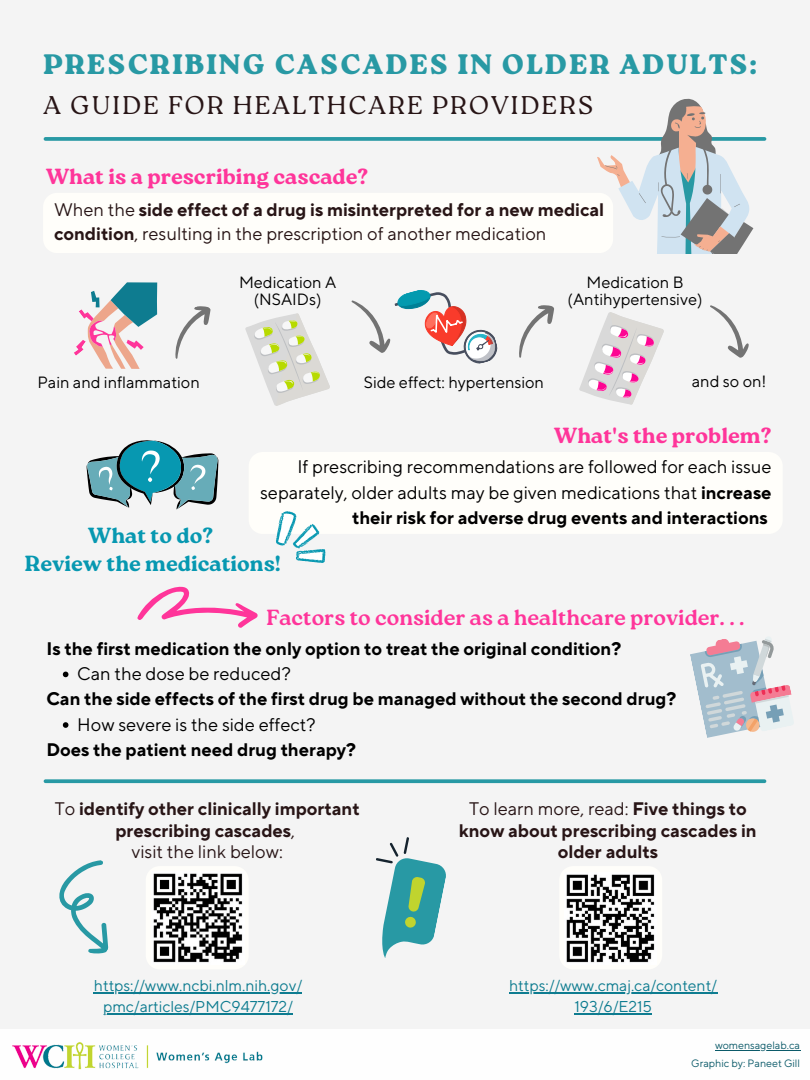
<style>
.page{position:relative;width:810px;height:1080px;background:#f4f4f4}
.page>*{position:absolute;margin:0;border:0;box-sizing:border-box;transform-origin:0 0}
.t1{font:800 28.12px "Roca Two";letter-spacing:.075em;color:#2899a4}
.t2{font:300 25.62px "Roca Two";letter-spacing:.085em;color:#281516}
.t3{font:21.88px "Roca Two Bl";color:#ff359a}
.t4{font:700 21.88px "Roca Two";color:#ff359a}
.t5{font:21.88px/27.6px "Roca Two Bl";color:#0798b1;text-align:center}
.t6{font:700 18.12px/21.6px "TT Norms Pro";color:#281516;text-align:center}
.t7{font:18.12px/25.3px "TT Norms Pro";color:#000;text-align:right}
.t8{font:700 18.12px "TT Norms Pro";color:#000}
.t9{font:16.25px/17.8px "TT Norms Pro";color:#000;text-align:center}
.t10{font:15.62px/20.6px "TT Norms Pro";color:#0e7c90;text-align:center}
.t11{font:10.62px "TT Norms Pro";color:#0b5a69}
.s1{font-weight:400}
.s2{font-weight:700}
</style>
<div class="page">
<div style="left:0;top:1030px;width:810px;height:50px;background:#fefefe"></div>
<img style="left:12px;top:1042px;width:251px;height:28px">
<svg style="left:45px;top:779px;width:720px;height:4px;background:#39a0aa"></svg>
<svg style="left:59px;top:860px;width:189px;height:109px"></svg>
<img style="left:151px;top:872px;width:93px;height:93px">
<div style="left:560px;top:867px;width:102px;height:102px;background:#fffefa"></div>
<img style="left:565px;top:872px;width:92px;height:92px">
<svg style="left:376px;top:837px;width:70px;height:121px"></svg>
<svg style="left:245px;top:313px;width:85px;height:93px"></svg>
<svg style="left:579px;top:312px;width:85px;height:93px"></svg>
<svg style="left:63px;top:672px;width:5px;height:5px"></svg>
<svg style="left:63px;top:722px;width:5px;height:6px"></svg>
<svg style="left:690px;top:637px;width:104px;height:101px"></svg>
<div style="left:249px;top:452px;width:533px;height:81px;background:#fffefa"></div>
<svg style="left:271px;top:506px;width:56px;height:57px"></svg>
<svg style="left:87px;top:440px;width:131px;height:69px"></svg>
<svg style="left:351px;top:290px;width:203px;height:74px"></svg>
<svg style="left:710px;top:305px;width:39px;height:53px"></svg>
<svg style="left:137px;top:586px;width:121px;height:42px"></svg>
<svg style="left:43px;top:98px;width:710px;height:155px"></svg>
<svg style="left:74px;top:282px;width:137px;height:87px"></svg>
<hr style="left:509px;top:992px;width:208px;height:2px;background:#0e7c90">
<hr style="left:574px;top:1013px;width:78px;height:1px;background:#0e7c90">
<hr style="left:94px;top:992px;width:208px;height:2px;background:#0e7c90">
<hr style="left:103px;top:1013px;width:190px;height:1px;background:#0e7c90">
<hr style="left:715px;top:1050px;width:85px;height:1px;background:#0b5a69">
<h1 class="t1" style="left:44px;top:48px;width:715px">PRESCRIBING CASCADES IN OLDER ADULTS:</h1>
<h2 class="t2" style="left:44px;top:90px;width:551px">A GUIDE FOR HEALTHCARE PROVIDERS</h2>
<p class="t3" style="left:46px;top:164px;width:324px">What is a prescribing cascade?</p>
<p class="t6" style="left:54px;top:198px;width:552px;line-height:23.9px;text-align:left"><span class="s1">When the</span> side effect of a drug is misinterpreted for a new medical condition<span class="s1">, resulting in the prescription of another medication</span></p>
<p class="t9" style="left:239px;top:274px;width:99px">Medication A (NSAIDs)</p>
<p class="t9" style="left:568px;top:274px;width:136px">Medication B (Antihypertensive)</p>
<p class="t9" style="left:37px;top:374px;width:164px">Pain and inflammation</p>
<p class="t9" style="left:364px;top:374px;width:182px">Side effect: hypertension</p>
<p class="t9" style="left:692px;top:373px;width:76px">and so on!</p>
<p class="t3" style="left:554px;top:423px;width:219px">What's the problem?</p>
<p class="t7" style="left:260px;top:455px;width:513px">If prescribing recommendations are followed for each issue separately, older adults may be given medications that <span class="s2">increase their risk for adverse drug events and interactions</span></p>
<p class="t5" style="left:25px;top:522px;width:257px">What to do?<br>Review the medications!</p>
<p class="t4" style="left:266px;top:604px;width:479px">Factors to consider as a healthcare provider. . .</p>
<p class="t8" style="left:46px;top:638px;width:576px">Is the first medication the only option to treat the original condition?</p>
<p class="t8" style="left:46px;top:688px;width:631px">Can the side effects of the first drug be managed without the second drug?</p>
<p class="t8" style="left:46px;top:739px;width:311px">Does the patient need drug therapy?</p>
<p class="t7" style="left:77px;top:662px;width:215px">Can the dose be reduced?</p>
<p class="t7" style="left:77px;top:712px;width:240px">How severe is the side effect?</p>
<p class="t6" style="left:55px;top:799px;width:306px"><span class="s1">To</span> identify other clinically important prescribing cascades<span class="s1">,<br>visit the link below:</span></p>
<p class="t10" style="left:94px;top:976px;width:210px">https://www.ncbi.nlm.nih.gov/ pmc/articles/PMC9477172/</p>
<p class="t6" style="left:459px;top:799px;width:299px"><span class="s1">To learn more, read:</span> Five things to know about prescribing cascades in older adults</p>
<p class="t10" style="left:509px;top:976px;width:209px">https://www.cmaj.ca/content/<br>193/6/E215</p>
<p class="t11" style="left:715px;top:1039px;width:87px">womensagelab.ca</p>
<p class="t11" style="left:691px;top:1057px;width:110px">Graphic by: Paneet Gill</p>
</div>
